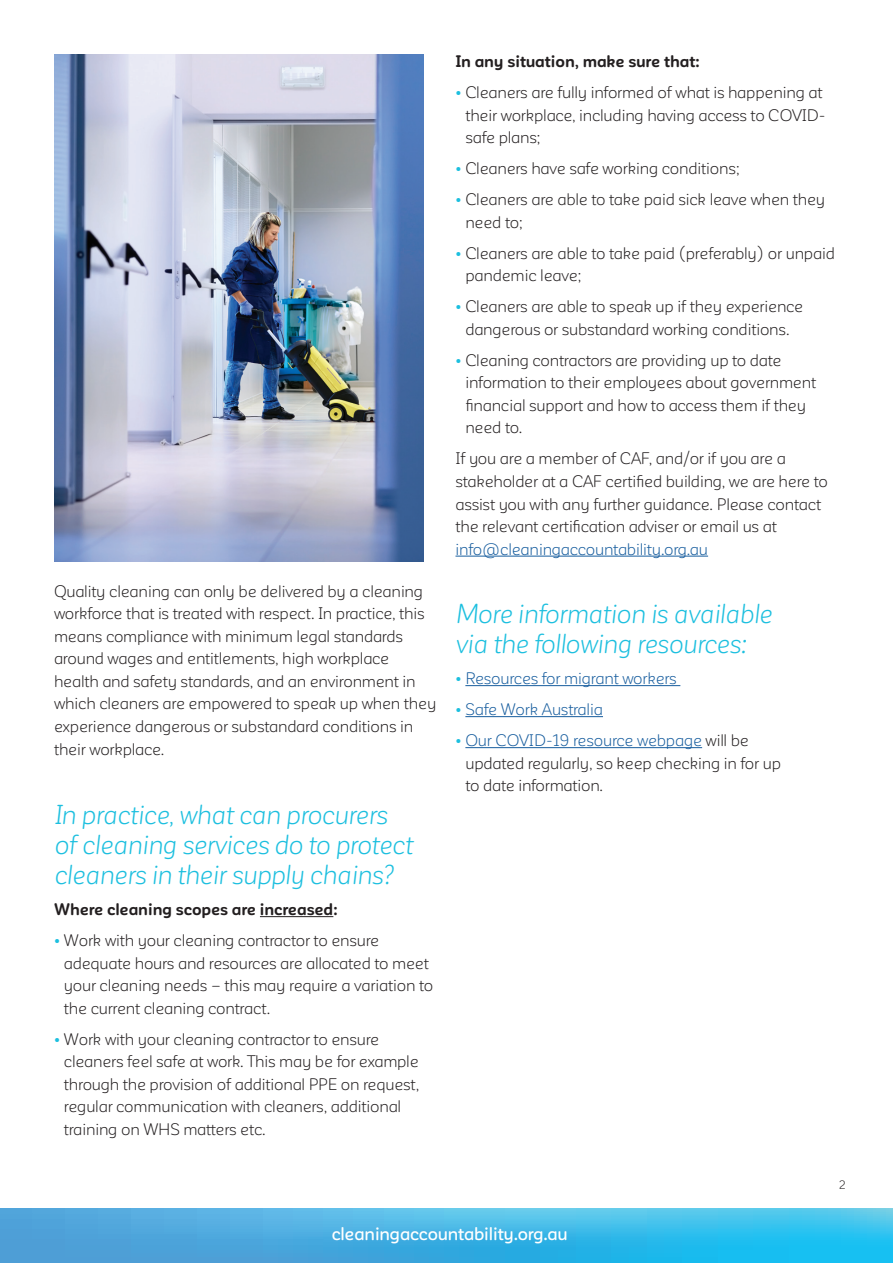
<style>
.page{position:relative;width:893px;height:1263px;background:#fff}
.page>*{position:absolute;margin:0;border:0;box-sizing:border-box;transform-origin:0 0}
.t1{font:italic 27px/30px "Corporative Sans Rd Alt";letter-spacing:-.015em;color:#1cbfdf}
.t2{font:500 18px "Corporative Sans Rd Alt";letter-spacing:-.01em;color:#fff}
.t3{font:16.5px/22.5px "Corporative Sans Rd Alt";letter-spacing:-.015em;color:#231f20}
.t4{font:16.5px "Corporative Sans Rd Alt";letter-spacing:-.015em;color:#175d9e}
.t5{font:700 16.5px "Corporative Sans Rd Alt";letter-spacing:-.01em;color:#231f20}
.t6{font:12px "Corporative Sans Rd Alt";color:#231f20}
.s1{font-weight:700;color:#1cbfdf}
.s2{color:#175d9e}
</style>
<div class="page">
<svg style="left:0;top:1209px;width:893px;height:54px;background:#41b3e4"></svg>
<hr style="left:260px;top:916px;width:73px;height:1px;background:#231f20">
<hr style="left:455px;top:556px;width:253px;height:1px;background:#175d9e">
<hr style="left:465px;top:685px;width:215px;height:1px;background:#175d9e">
<hr style="left:465px;top:716px;width:138px;height:1px;background:#175d9e">
<hr style="left:465px;top:747px;width:237px;height:1px;background:#175d9e">
<img style="left:54px;top:54px;width:369px;height:507px">
<p class="t3" style="left:54px;top:580px;width:384px">Quality cleaning can only be delivered by a cleaning workforce that is treated with respect. In practice, this means compliance with minimum legal standards around wages and entitlements, high workplace health and safety standards, and an environment in which cleaners are empowered to speak up when they experience dangerous or substandard conditions in their workplace.</p>
<h1 class="t1" style="left:54px;top:800px;width:360px">In practice, what can procurers of cleaning services do to protect cleaners in their supply chains?</h1>
<p class="t5" style="left:54px;top:900px;width:285px">Where cleaning scopes are increased:</p>
<p class="t3" style="left:64px;top:929px;width:371px;text-indent:-10px"><span class="s1">•</span> Work with your cleaning contractor to ensure adequate hours and resources are allocated to meet your cleaning needs – this may require a variation to the current cleaning contract.</p>
<p class="t3" style="left:64px;top:1027px;width:357px;text-indent:-10px"><span class="s1">•</span> Work with your cleaning contractor to ensure cleaners feel safe at work. This may be for example through the provision of additional PPE on request, regular communication with cleaners, additional training on WHS matters etc.</p>
<p class="t5" style="left:455px;top:52px;width:246px">In any situation, make sure that:</p>
<p class="t3" style="left:465px;top:81px;width:362px;text-indent:-10px"><span class="s1">•</span> Cleaners are fully informed of what is happening at their workplace, including having access to COVID&shy;safe plans;</p>
<p class="t3" style="left:455px;top:157px;width:286px"><span class="s1">•</span> Cleaners have safe working conditions;</p>
<p class="t3" style="left:465px;top:188px;width:361px;text-indent:-10px"><span class="s1">•</span> Cleaners are able to take paid sick leave when they need to;</p>
<p class="t3" style="left:465px;top:242px;width:371px;text-indent:-10px"><span class="s1">•</span> Cleaners are able to take paid (preferably) or unpaid pandemic leave;</p>
<p class="t3" style="left:455px;top:295px;width:349px;text-align:center"><span class="s1">•</span> Cleaners are able to speak up if they experience dangerous or substandard working conditions.</p>
<p class="t3" style="left:465px;top:349px;width:352px;text-indent:-10px"><span class="s1">•</span> Cleaning contractors are providing up to date information to their employees about government financial support and how to access them if they need to.</p>
<p class="t3" style="left:455px;top:448px;width:374px">If you are a member of CAF, and/or if you are a stakeholder at a CAF certified building, we are here to assist you with any further guidance. Please contact the relevant certification adviser or email us at</p>
<p class="t4" style="left:455px;top:540px;width:254px">info@cleaningaccountability.org.au</p>
<h1 class="t1" style="left:455px;top:599px;width:318px">More information is available via the following resources:</h1>
<p class="t4" style="left:455px;top:669px;width:223px"><span class="s1">•</span> Resources for migrant workers</p>
<p class="t4" style="left:455px;top:700px;width:149px"><span class="s1">•</span> Safe Work Australia</p>
<p class="t3" style="left:465px;top:729px;width:317px;text-indent:-10px"><span class="s1">•</span> <span class="s2">Our COVID-19 resource webpage</span> will be updated regularly, so keep checking in for up to date information.</p>
<p class="t6" style="left:839px;top:1178px;width:9px">2</p>
<p class="t2" style="left:332px;top:1223px;width:237px">cleaningaccountability.org.au</p>
</div>
